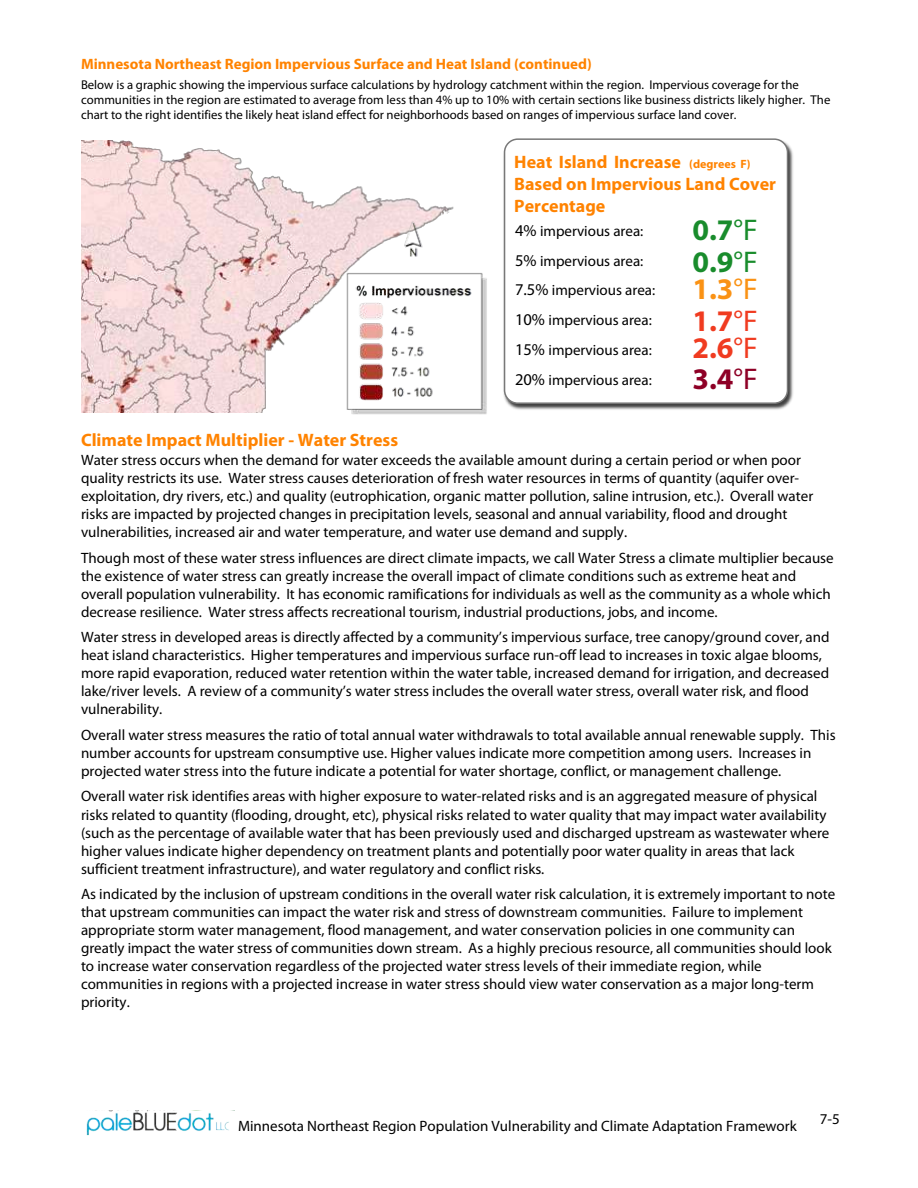
<style>
.page{position:relative;width:918px;height:1188px;background:#fff}
.page>*{position:absolute;margin:0;border:0;box-sizing:border-box;transform-origin:0 0}
.t1{font:700 30px/32.2px "Myriad Pro";color:#198c2c}
.t2{font:700 30px/32.4px "Myriad Pro";color:#fa9214}
.t3{font:700 30px/30.6px "Myriad Pro";color:#f03b20}
.t4{font:700 18px/22.4px "Myriad Pro";color:#ff8300}
.t5{font:15px/18px "Myriad Pro";color:#000}
.t6{font:700 15px "Myriad Pro";color:#ff8300}
.t7{font:12.75px/15.3px "Myriad Pro";color:#000}
.s1{font-size:12px}
.s2{font-weight:400}
.s3{color:#f03b20}
.s4{font-weight:400;color:#f03b20}
.s5{color:#8e0026}
.s6{font-weight:400;color:#8e0026}
.s7{font-size:16.5px}
</style>
<div class="page">
<img style="left:81px;top:141px;width:373px;height:271px">
<div style="left:286px;top:346px;width:158px;height:74px;background:#fff"></div>
<img style="left:87px;top:1111px;width:142px;height:25px">
<img style="left:503px;top:141px;width:290px;height:269px">
<div style="left:504px;top:138px;width:284px;height:266px;background:#fff;border:2px solid #787878;border-radius:13px"></div>
<img style="left:336px;top:217px;width:151px;height:202px">
<p class="t6" style="left:81px;top:58px;width:512px">Minnesota Northeast Region Impervious Surface and Heat Island (continued)</p>
<p class="t7" style="left:81px;top:78px;width:751px">Below is a graphic showing the impervious surface calculations by hydrology catchment within the region. Impervious coverage for the communities in the region are estimated to average from less than 4% up to 10% with certain sections like business districts likely higher. The chart to the right identifies the likely heat island effect for neighborhoods based on ranges of impervious surface land cover.</p>
<p class="t4" style="left:514px;top:152px;width:263px">Heat Island Increase <span class="s1">(degrees F)<br></span>Based on Impervious Land Cover<br>Percentage</p>
<h1 class="t1" style="left:692px;top:216px;width:67px">0.7<span class="s2">°F<br></span>0.9<span class="s2">°F</span></h1>
<h1 class="t2" style="left:692px;top:275px;width:67px">1.3<span class="s2">°F<br></span><span class="s3">1.7</span><span class="s4">°F</span></h1>
<h1 class="t3" style="left:692px;top:335px;width:67px">2.6<span class="s2">°F<br></span><span class="s5">3.4</span><span class="s6">°F</span></h1>
<p class="t5" style="left:515px;top:217px;width:142px;line-height:29.7px"><span class="s7">4%</span> impervious area:<br><span class="s7">5%</span> impervious area:<br><span class="s7">7.5%</span> impervious area:<br><span class="s7">10%</span> impervious area:<br><span class="s7">15%</span> impervious area:<br><span class="s7">20%</span> impervious area:</p>
<p class="t4" style="left:81px;top:430px;width:319px">Climate Impact Multiplier - Water Stress</p>
<p class="t5" style="left:81px;top:452px;width:734px">Water stress occurs when the demand for water exceeds the available amount during a certain period or when poor quality restricts its use. Water stress causes deterioration of fresh water resources in terms of quantity (aquifer over&shy;exploitation, dry rivers, etc.) and quality (eutrophication, organic matter pollution, saline intrusion, etc.). Overall water risks are impacted by projected changes in precipitation levels, seasonal and annual variability, flood and drought vulnerabilities, increased air and water temperature, and water use demand and supply.</p>
<p class="t5" style="left:81px;top:550px;width:754px">Though most of these water stress influences are direct climate impacts, we call Water Stress a climate multiplier because the existence of water stress can greatly increase the overall impact of climate conditions such as extreme heat and overall population vulnerability. It has economic ramifications for individuals as well as the community as a whole which decrease resilience. Water stress affects recreational tourism, industrial productions, jobs, and income.</p>
<p class="t5" style="left:81px;top:629px;width:750px">Water stress in developed areas is directly affected by a community’s impervious surface, tree canopy/ground cover, and heat island characteristics. Higher temperatures and impervious surface run-off lead to increases in toxic algae blooms, more rapid evaporation, reduced water retention within the water table, increased demand for irrigation, and decreased lake/river levels. A review of a community’s water stress includes the overall water stress, overall water risk, and flood vulnerability.</p>
<p class="t5" style="left:81px;top:727px;width:756px">Overall water stress measures the ratio of total annual water withdrawals to total available annual renewable supply. This number accounts for upstream consumptive use. Higher values indicate more competition among users. Increases in projected water stress into the future indicate a potential for water shortage, conflict, or management challenge.</p>
<p class="t5" style="left:81px;top:789px;width:750px">Overall water risk identifies areas with higher exposure to water-related risks and is an aggregated measure of physical risks related to quantity (flooding, drought, etc), physical risks related to water quality that may impact water availability (such as the percentage of available water that has been previously used and discharged upstream as wastewater where higher values indicate higher dependency on treatment plants and potentially poor water quality in areas that lack sufficient treatment infrastructure), and water regulatory and conflict risks.</p>
<p class="t5" style="left:81px;top:886px;width:756px">As indicated by the inclusion of upstream conditions in the overall water risk calculation, it is extremely important to note that upstream communities can impact the water risk and stress of downstream communities. Failure to implement appropriate storm water management, flood management, and water conservation policies in one community can greatly impact the water stress of communities down stream. As a highly precious resource, all communities should look to increase water conservation regardless of the projected water stress levels of their immediate region, while communities in regions with a projected increase in water stress should view water conservation as a major long-term priority.</p>
<p class="t5" style="left:238px;top:1118px;width:560px">Minnesota Northeast Region Population Vulnerability and Climate Adaptation Framework</p>
<p class="t5" style="left:820px;top:1111px;width:21px">7-5</p>
</div>
